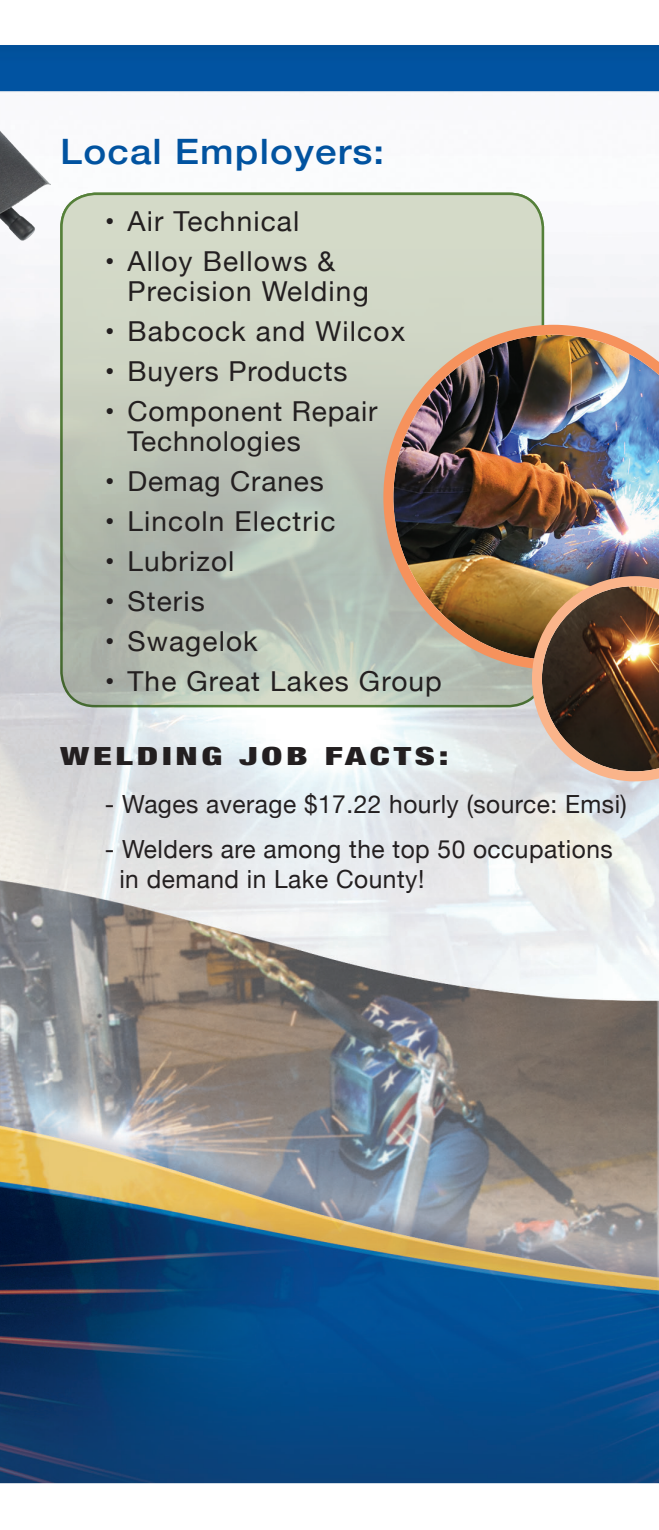
<style>
.page{position:relative;width:659px;height:1530px;background:#fff}
.page>*{position:absolute;margin:0;border:0;box-sizing:border-box;transform-origin:0 0}
.t1{font:500 35px "Helvetica Neue";letter-spacing:.03em;color:#0153a0;scale:1.1 1}
.t2{font:27.5px/30px "Helvetica Neue";letter-spacing:.04em;color:#231f20}
.t3{font:25px/30px "Helvetica Neue";letter-spacing:.02em;color:#231f20}
.t4{font:900 condensed 25px "Helvetica Neue";letter-spacing:.1em;color:#231f20;scale:1.5 1}
</style>
<div class="page">
<img style="left:0;top:45px;width:659px;height:1439px">
<svg style="left:61px;top:194px;width:482px;height:512px"></svg>
<div style="left:61px;top:194px;width:482px;height:381px;background:linear-gradient(to bottom,#dbe1cd,#b0b9af);border-radius:34px"></div>
<img style="left:383px;top:325px;width:276px;height:345px">
<svg style="left:532px;top:576px;width:127px;height:205px"></svg>
<img style="left:0;top:60px;width:50px;height:245px">
<p class="t1" style="left:60px;top:124px;width:296px">Local Employers:</p>
<p class="t2" style="left:105px;top:208px;width:196px">• Air Technical</p>
<p class="t2" style="left:127px;top:248px;width:243px;text-indent:-22px">• Alloy Bellows &amp;<br>Precision Welding</p>
<p class="t2" style="left:105px;top:318px;width:302px">• Babcock and Wilcox</p>
<p class="t2" style="left:105px;top:358px;width:244px">• Buyers Products</p>
<p class="t2" style="left:127px;top:398px;width:252px;text-indent:-23px">• Component Repair<br>Technologies</p>
<p class="t2" style="left:105px;top:468px;width:220px">• Demag Cranes</p>
<p class="t2" style="left:105px;top:508px;width:232px">• Lincoln Electric</p>
<p class="t2" style="left:105px;top:548px;width:131px">• Lubrizol</p>
<p class="t2" style="left:105px;top:588px;width:101px">• Steris</p>
<p class="t2" style="left:105px;top:628px;width:154px">• Swagelok</p>
<p class="t2" style="left:105px;top:668px;width:338px">• The Great Lakes Group</p>
<p class="t4" style="left:60px;top:735px;width:260px">WELDING JOB FACTS:</p>
<p class="t3" style="left:105px;top:790px;width:524px">- Wages average $17.22 hourly (source: Emsi)</p>
<p class="t3" style="left:119px;top:835px;width:495px;text-indent:-15px">- Welders are among the top 50 occupations in demand in Lake County!</p>
</div>
